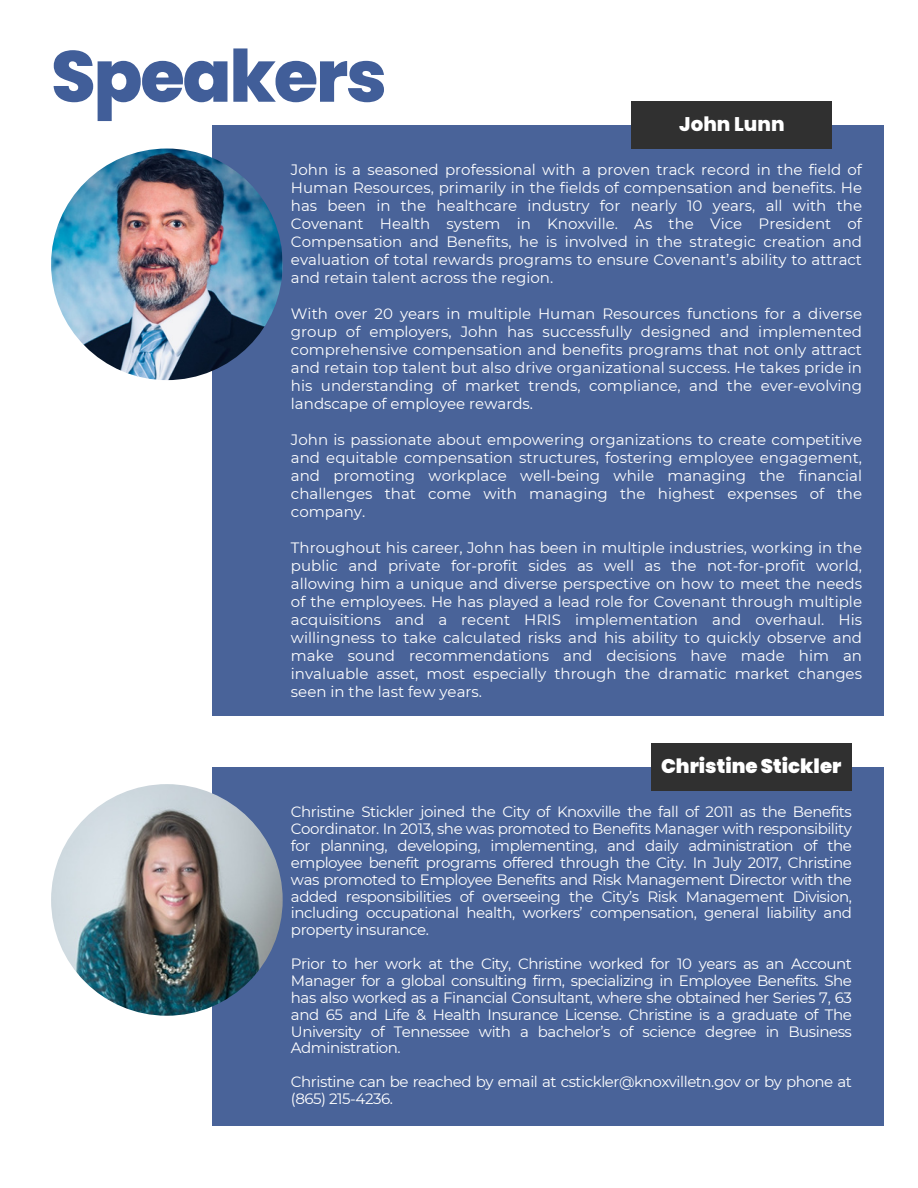
<style>
.page{position:relative;width:918px;height:1188px;background:#fff}
.page>*{position:absolute;margin:0;border:0;box-sizing:border-box;transform-origin:0 0}
.t1{font:800 72px "Poppins";letter-spacing:-.03em;color:#415e99}
.t2{font:900 19.8px "Poppins";color:#fff}
.t3{font:800 19.8px "Poppins";color:#fff}
.t4{font:15px/18px "Montserrat";color:#fff;text-align:justify}
.t5{font:15px/16.8px "Montserrat";letter-spacing:-.03em;color:#fff}
</style>
<div class="page">
<div style="left:212px;top:767px;width:672px;height:358px;background:#496399"></div>
<div style="left:651px;top:744px;width:200px;height:47px;background:#303030"></div>
<img style="left:51px;top:784px;width:232px;height:232px;border-radius:50%">
<div style="left:212px;top:125px;width:672px;height:590px;background:#496399"></div>
<div style="left:632px;top:101px;width:200px;height:48px;background:#303030"></div>
<img style="left:51px;top:149px;width:232px;height:231px;border-radius:50%">
<p class="t1" style="left:51px;top:26px;width:337px">Speakers</p>
<p class="t3" style="left:679px;top:110px;width:107px">John Lunn</p>
<p class="t4" style="left:291px;top:160px;width:573px">John is a seasoned professional with a proven track record in the field of Human Resources, primarily in the fields of compensation and benefits. He has been in the healthcare industry for nearly 10 years, all with the Covenant Health system in Knoxville. As the Vice President of Compensation and Benefits, he is involved in the strategic creation and evaluation of total rewards programs to ensure Covenant’s ability to attract and retain talent across the region.</p>
<p class="t4" style="left:291px;top:304px;width:573px">With over 20 years in multiple Human Resources functions for a diverse group of employers, John has successfully designed and implemented comprehensive compensation and benefits programs that not only attract and retain top talent but also drive organizational success. He takes pride in his understanding of market trends, compliance, and the ever-evolving landscape of employee rewards.</p>
<p class="t4" style="left:291px;top:430px;width:573px">John is passionate about empowering organizations to create competitive and equitable compensation structures, fostering employee engagement, and promoting workplace well-being while managing the financial challenges that come with managing the highest expenses of the company.</p>
<p class="t4" style="left:291px;top:538px;width:573px">Throughout his career, John has been in multiple industries, working in the public and private for-profit sides as well as the not-for-profit world, allowing him a unique and diverse perspective on how to meet the needs of the employees. He has played a lead role for Covenant through multiple acquisitions and a recent HRIS implementation and overhaul. His willingness to take calculated risks and his ability to quickly observe and make sound recommendations and decisions have made him an invaluable asset, most especially through the dramatic market changes seen in the last few years.</p>
<p class="t2" style="left:661px;top:752px;width:182px">Christine Stickler</p>
<p class="t4" style="left:291px;top:803px;width:562px;line-height:16.8px">Christine Stickler joined the City of Knoxville the fall of 2011 as the Benefits Coordinator. In 2013, she was promoted to Benefits Manager with responsibility for planning, developing, implementing, and daily administration of the employee benefit programs offered through the City. In July 2017, Christine was promoted to Employee Benefits and Risk Management Director with the added responsibilities of overseeing the City’s Risk Management Division, including occupational health, workers’ compensation, general liability and property insurance.</p>
<p class="t4" style="left:291px;top:955px;width:562px;line-height:16.8px">Prior to her work at the City, Christine worked for 10 years as an Account Manager for a global consulting firm, specializing in Employee Benefits. She has also worked as a Financial Consultant, where she obtained her Series 7, 63 and 65 and Life &amp; Health Insurance License. Christine is a graduate of The University of Tennessee with a bachelor’s of science degree in Business Administration.</p>
<p class="t5" style="left:291px;top:1073px;width:562px">Christine can be reached by email at cstickler@knoxvilletn.gov or by phone at (865) 215-4236.</p>
</div>
